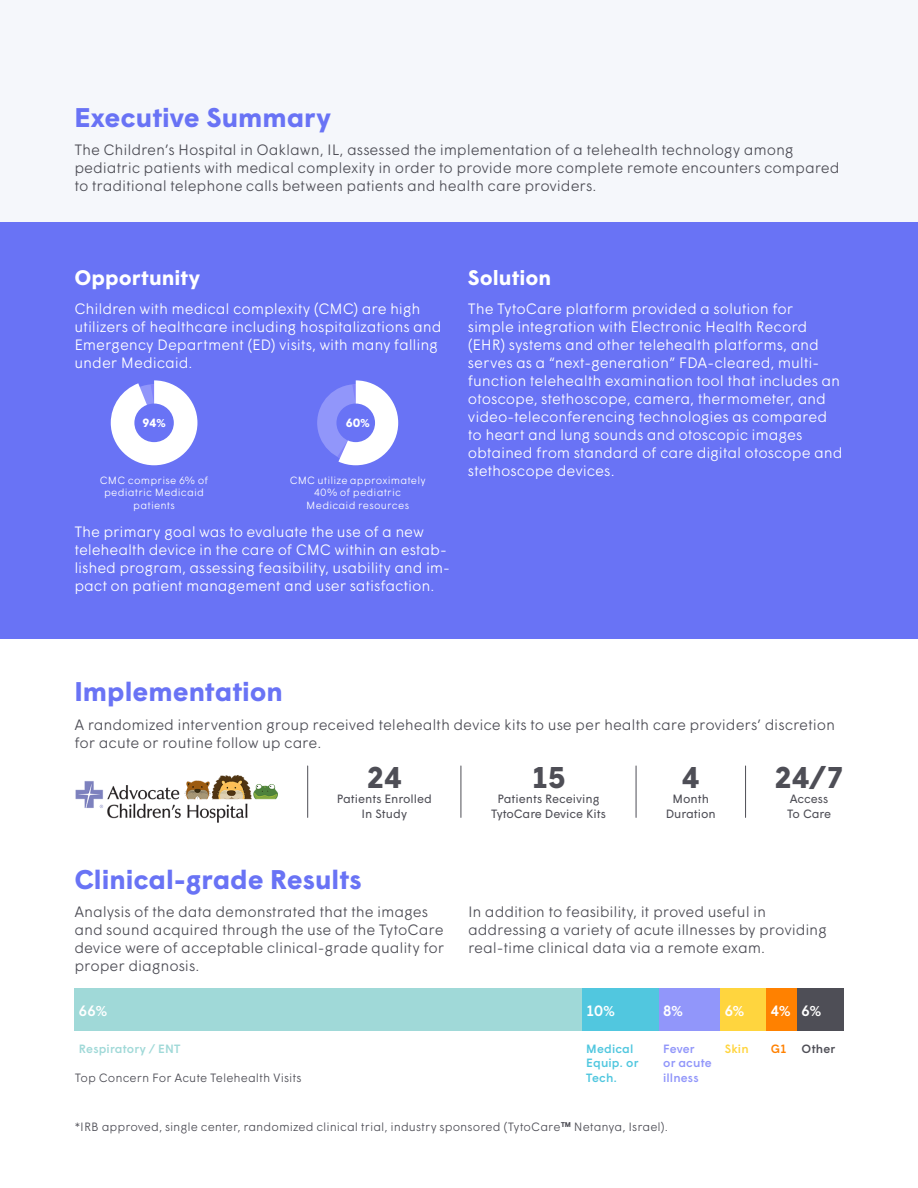
<style>
.page{position:relative;width:918px;height:1188px;background:#fff}
.page>*{position:absolute;margin:0;border:0;box-sizing:border-box;transform-origin:0 0}
.t1{font:700 30px "Wigrum";color:#4e4e56}
.t2{font:700 27px "Wigrum";color:#6973f5}
.t3{font:700 21px "Wigrum";color:#fff}
.t4{font:300 15px/18px "Wigrum";letter-spacing:-.01em;color:#fff}
.t5{font:300 15px/18px "Wigrum";letter-spacing:-.01em;color:#4e4e56}
.t6{font:500 15px "Wigrum";color:#fff}
.t7{font:300 12px "Wigrum";color:#4e4e56}
.body_10_15{font:12px "Wigrum";color:#4e4e56}
.t8{font:500 12px "Wigrum";letter-spacing:.01em;color:#51c7df}
.t9{font:500 12px/14.4px "Wigrum";letter-spacing:.015em;color:#9196fa}
.t10{font:500 12px "Wigrum";letter-spacing:.015em;color:#a0d9d8}
.t11{font:700 12px "Wigrum";color:#fff}
.t12{font:500 12px "Wigrum";letter-spacing:.015em;color:#4e4e56}
.t13{font:500 12px "Wigrum";color:#ffd53e}
.t14{font:500 12px "Wigrum";color:#ff8100}
.t15{font:300 10.5px/12.6px "Wigrum";letter-spacing:.015em;color:#fff;text-align:center}
.s1{font-family:"Proxima Nova Extrabld";font-weight:400}
.s2{font-family:"Proxima Nova";font-weight:700}
</style>
<div class="page">
<div style="left:0;top:0;width:918px;height:222px;background:#f5f7fb"></div>
<div style="left:0;top:222px;width:918px;height:417px;background:#6973f5"></div>
<div style="left:317px;top:384px;width:77px;height:77px;background:#9196fa;border-radius:50%"></div>
<svg style="left:337px;top:380px;width:61px;height:85px"></svg>
<div style="left:336px;top:404px;width:39px;height:38px;background:#6973f5;border-radius:50%"></div>
<svg style="left:111px;top:380px;width:86px;height:85px"></svg>
<div style="left:134px;top:404px;width:40px;height:38px;background:#6973f5;border-radius:50%"></div>
<hr style="left:307px;top:766px;width:1px;height:51px;background:#4e4e56">
<hr style="left:461px;top:766px;width:1px;height:51px;background:#4e4e56">
<hr style="left:636px;top:766px;width:1px;height:51px;background:#4e4e56">
<hr style="left:745px;top:766px;width:1px;height:51px;background:#4e4e56">
<img style="left:75px;top:775px;width:203px;height:48px">
<div style="left:74px;top:989px;width:508px;height:42px;background:#a0d9d8"></div>
<div style="left:582px;top:989px;width:77px;height:42px;background:#51c7df"></div>
<div style="left:659px;top:989px;width:61px;height:42px;background:#9196fa"></div>
<div style="left:720px;top:989px;width:47px;height:42px;background:#ffd53e"></div>
<div style="left:767px;top:989px;width:30px;height:42px;background:#ff8100"></div>
<div style="left:797px;top:989px;width:47px;height:42px;background:#4e4e56"></div>
<p class="t2" style="left:74px;top:97px;width:258px">Executive Summary</p>
<p class="t5" style="left:74px;top:139px;width:767px">The Children’s Hospital in Oaklawn, IL, assessed the implementation of a telehealth technology among pediatric patients with medical complexity in order to provide more complete remote encounters compared to traditional telephone calls between patients and health care providers.</p>
<p class="t3" style="left:74px;top:262px;width:127px">Opportunity</p>
<p class="t3" style="left:468px;top:262px;width:85px">Solution</p>
<p class="t4" style="left:75px;top:298px;width:369px">Children with medical complexity (CMC) are high utilizers of healthcare including hospitalizations and Emergency Department (ED) visits, with many falling under Medicaid.</p>
<p class="t11" style="left:143px;top:414px;width:25px">94<span class="s1">%</span></p>
<p class="t15" style="left:100px;top:473px;width:110px">CMC comprise 6% of pediatric Medicaid patients</p>
<p class="t11" style="left:346px;top:414px;width:26px">60<span class="s1">%</span></p>
<p class="t15" style="left:290px;top:473px;width:137px">CMC utilize approximately<br>40% of pediatric<br>Medicaid resources</p>
<p class="t4" style="left:74px;top:522px;width:377px">The primary goal was to evaluate the use of a new telehealth device in the care of CMC within an estab&shy;lished program, assessing feasibility, usability and im&shy;pact on patient management and user satisfaction.</p>
<p class="t4" style="left:468px;top:298px;width:376px">The TytoCare platform provided a solution for simple integration with Electronic Health Record (EHR) systems and other telehealth platforms, and serves as a “next-generation” FDA-cleared, multi&shy;function telehealth examination tool that includes an otoscope, stethoscope, camera, thermometer, and video-teleconferencing technologies as compared to heart and lung sounds and otoscopic images obtained from standard of care digital otoscope and stethoscope devices.</p>
<p class="t2" style="left:74px;top:671px;width:210px">Implementation</p>
<p class="t5" style="left:74px;top:714px;width:762px">A randomized intervention group received telehealth device kits to use per health care providers’ discretion for acute or routine follow up care.</p>
<p class="t1" style="left:367px;top:755px;width:36px">24</p>
<p class="body_10_15" style="left:337px;top:790px;width:97px">Patients Enrolled</p>
<p class="body_10_15" style="left:362px;top:805px;width:47px">In Study</p>
<p class="t1" style="left:775px;top:755px;width:70px">24/7</p>
<p class="t1" style="left:531px;top:755px;width:36px">15</p>
<p class="t1" style="left:682px;top:755px;width:19px">4</p>
<p class="body_10_15" style="left:673px;top:790px;width:38px">Month</p>
<p class="body_10_15" style="left:666px;top:805px;width:52px">Duration</p>
<p class="body_10_15" style="left:497px;top:790px;width:104px">Patients Receiving</p>
<p class="body_10_15" style="left:491px;top:805px;width:116px">TytoCare Device Kits</p>
<p class="body_10_15" style="left:790px;top:790px;width:40px">Access</p>
<p class="body_10_15" style="left:787px;top:805px;width:46px">To Care</p>
<p class="t2" style="left:74px;top:859px;width:289px">Clinical-grade Results</p>
<p class="t5" style="left:74px;top:902px;width:372px">Analysis of the data demonstrated that the images and sound acquired through the use of the TytoCare device were of acceptable clinical-grade quality for proper diagnosis.</p>
<p class="t5" style="left:468px;top:902px;width:361px">In addition to feasibility, it proved useful in addressing a variety of acute illnesses by providing real-time clinical data via a remote exam.</p>
<p class="t6" style="left:79px;top:999px;width:30px">66<span class="s2">%</span></p>
<p class="t6" style="left:586px;top:999px;width:30px">10<span class="s2">%</span></p>
<p class="t6" style="left:663px;top:999px;width:21px">8<span class="s2">%</span></p>
<p class="t6" style="left:725px;top:999px;width:21px">6<span class="s2">%</span></p>
<p class="t6" style="left:771px;top:999px;width:21px">4<span class="s2">%</span></p>
<p class="t6" style="left:802px;top:999px;width:21px">6<span class="s2">%</span></p>
<p class="t10" style="left:79px;top:1040px;width:103px">Respiratory / ENT</p>
<p class="t8" style="left:586px;top:1040px;width:49px">Medical</p>
<p class="t13" style="left:725px;top:1040px;width:25px">Skin</p>
<p class="t14" style="left:771px;top:1040px;width:18px">G1</p>
<p class="t8" style="left:586px;top:1054px;width:54px">Equip. or</p>
<p class="t8" style="left:586px;top:1068px;width:33px">Tech.</p>
<p class="t9" style="left:663px;top:1041px;width:50px">Fever<br>or acute illness</p>
<p class="t7" style="left:75px;top:1068px;width:228px">Top Concern For Acute Telehealth Visits</p>
<p class="t12" style="left:802px;top:1040px;width:35px">Other</p>
<p class="t7" style="left:75px;top:1118px;width:595px">*IRB approved, single center, randomized clinical trial, industry sponsored (TytoCare<sup>TM</sup> Netanya, Israel).</p>
</div>
